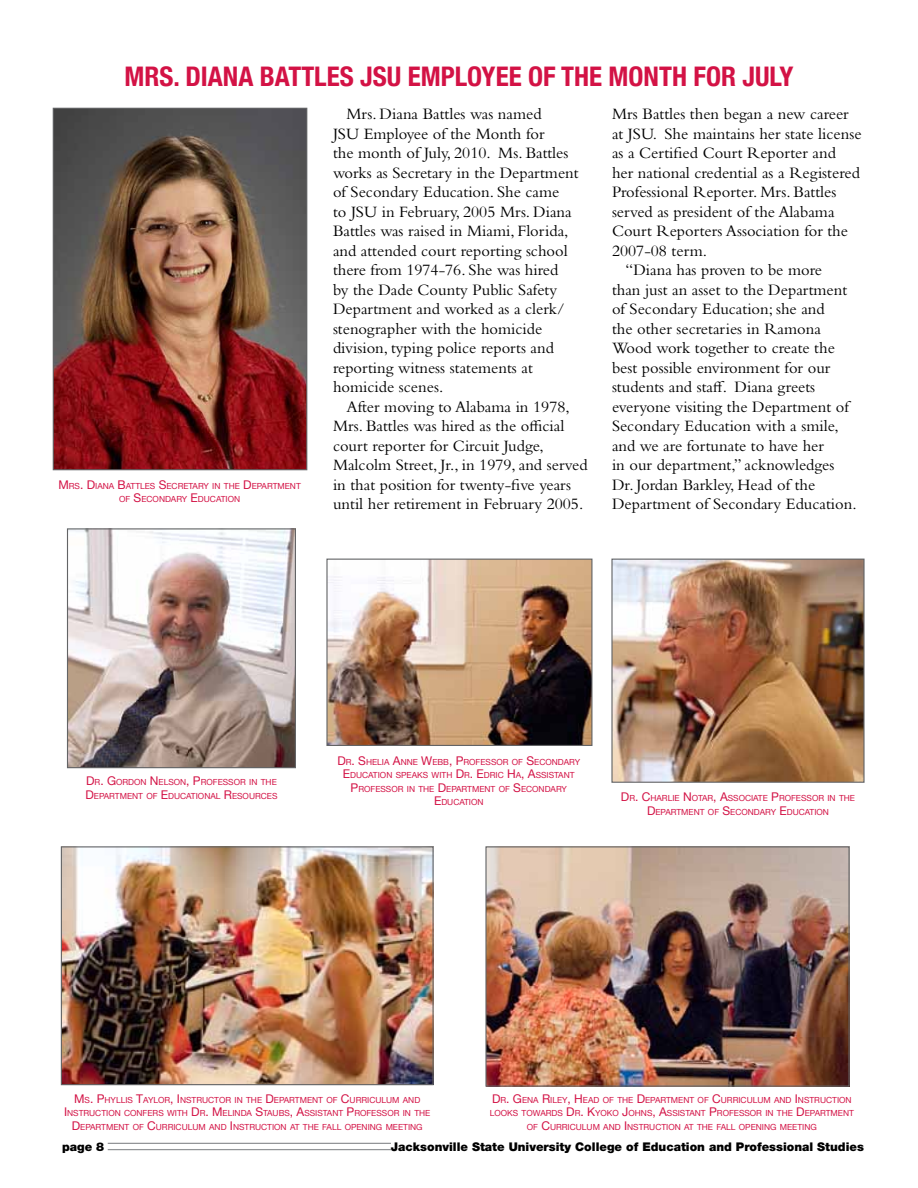
<style>
.page{position:relative;width:918px;height:1188px;background:#fff}
.page>*{position:absolute;margin:0;border:0;box-sizing:border-box;transform-origin:0 0}
.t1{font:700 condensed 27px "Helvetica Neue";color:#d31245}
.t2{font:16.5px/19.5px "Bembo Std";color:#000}
.t3{font:900 12px "Helvetica Neue";color:#000}
.t4{font:8.4px/13.5px "Helvetica Neue";color:#d31245;text-align:center}
.s1{font-size:12px}
</style>
<div class="page">
<hr style="left:108px;top:1143px;width:283px;height:1px;background:#939598">
<hr style="left:108px;top:1149px;width:283px;height:1px;background:#939598">
<img style="left:613px;top:561px;width:250px;height:220px">
<div style="left:611px;top:559px;width:254px;height:224px;border:1px solid #636466"></div>
<img style="left:63px;top:848px;width:369px;height:235px">
<div style="left:61px;top:846px;width:373px;height:239px;border:1px solid #636466"></div>
<img style="left:328px;top:561px;width:262px;height:183px">
<div style="left:326px;top:559px;width:266px;height:187px;border:1px solid #636466"></div>
<img style="left:55px;top:110px;width:250px;height:358px">
<div style="left:53px;top:108px;width:254px;height:362px;border:1px solid #636466"></div>
<img style="left:487px;top:848px;width:361px;height:237px">
<div style="left:485px;top:846px;width:365px;height:241px;border:1px solid #636466"></div>
<img style="left:69px;top:530px;width:225px;height:236px">
<div style="left:67px;top:528px;width:229px;height:240px;border:1px solid #636466"></div>
<h1 class="t1" style="left:124px;top:60px;width:671px">MRS. DIANA BATTLES JSU EMPLOYEE OF THE MONTH FOR JULY</h1>
<p class="t2" style="left:612px;top:104px;width:238px">Mrs Battles then began a new career</p>
<p class="t2" style="left:612px;top:124px;width:251px">at JSU. She maintains her state license</p>
<p class="t2" style="left:612px;top:143px;width:225px">as a Certified Court Reporter and</p>
<p class="t2" style="left:612px;top:163px;width:249px">her national credential as a Registered</p>
<p class="t2" style="left:612px;top:182px;width:226px">Professional Reporter. Mrs. Battles</p>
<p class="t2" style="left:612px;top:202px;width:224px">served as president of the Alabama</p>
<p class="t2" style="left:612px;top:221px;width:238px">Court Reporters Association for the</p>
<p class="t2" style="left:612px;top:241px;width:97px">2007-08 term.</p>
<p class="t2" style="left:625px;top:260px;width:198px">“Diana has proven to be more</p>
<p class="t2" style="left:612px;top:280px;width:237px">than just an asset to the Department</p>
<p class="t2" style="left:612px;top:299px;width:214px">of Secondary Education; she and</p>
<p class="t2" style="left:612px;top:319px;width:210px">the other secretaries in Ramona</p>
<p class="t2" style="left:612px;top:338px;width:224px">Wood work together to create the</p>
<p class="t2" style="left:612px;top:358px;width:220px">best possible environment for our</p>
<p class="t2" style="left:612px;top:377px;width:205px">students and staff. Diana greets</p>
<p class="t2" style="left:612px;top:397px;width:238px">everyone visiting the Department of</p>
<p class="t2" style="left:612px;top:416px;width:228px">Secondary Education with a smile,</p>
<p class="t2" style="left:612px;top:436px;width:214px">and we are fortunate to have her</p>
<p class="t2" style="left:612px;top:455px;width:224px">in our department,” acknowledges</p>
<p class="t2" style="left:612px;top:475px;width:205px">Dr. Jordan Barkley, Head of the</p>
<p class="t2" style="left:612px;top:494px;width:246px">Department of Secondary Education.</p>
<p class="t2" style="left:333px;top:104px;width:247px;text-indent:13px">Mrs. Diana Battles was named<br>JSU Employee of the Month for<br>the month of July, 2010. Ms. Battles works as Secretary in the Department of Secondary Education. She came<br>to JSU in February, 2005 Mrs. Diana<br>Battles was raised in Miami, Florida, and attended court reporting school there from 1974-76. She was hired<br>by the Dade County Public Safety<br>Department and worked as a clerk/ stenographer with the homicide division, typing police reports and reporting witness statements at homicide scenes.</p>
<p class="t2" style="left:333px;top:397px;width:256px;text-indent:13px">After moving to Alabama in 1978, Mrs. Battles was hired as the official court reporter for Circuit Judge, Malcolm Street, Jr., in 1979, and served in that position for twenty-five years until her retirement in February 2005.</p>
<p class="t4" style="left:58px;top:479px;width:244px"><span class="s1">M</span>RS<span class="s1">. D</span>IANA <span class="s1">B</span>ATTLES <span class="s1">S</span>ECRETARY IN THE <span class="s1">D</span>EPARTM ENT<br>OF <span class="s1">S</span>ECONDARY <span class="s1">E</span>DUCATION</p>
<p class="t4" style="left:85px;top:775px;width:194px;text-align:left"><span class="s1">D</span>R<span class="s1">. G</span>ORDON <span class="s1">N</span> ELSON<span class="s1">, P</span>ROFESSOR IN THE<br><span class="s1">D</span>EPARTM ENT OF <span class="s1">E</span>DUCATIONAL <span class="s1">R</span>ESOURCES</p>
<p class="t4" style="left:337px;top:755px;width:244px"><span class="s1">D</span>R<span class="s1">. S</span>HELIA <span class="s1">A</span>NNE <span class="s1">W</span>EBB <span class="s1">, P</span>ROFESSOR OF <span class="s1">S</span>ECONDARY <span class="s1">E</span>DUCATION SPEAKS WITH <span class="s1">D</span>R<span class="s1">. E</span>DRIC <span class="s1">H</span>A<span class="s1">, A</span>SSISTANT <span class="s1">P</span>ROFESSOR IN THE <span class="s1">D</span>EPARTM ENT OF <span class="s1">S</span>ECONDARY <span class="s1">E</span>DUCATION</p>
<p class="t4" style="left:621px;top:791px;width:236px"><span class="s1">D</span>R<span class="s1">. C</span>HARLIE <span class="s1">N</span> OTAR<span class="s1">, A</span>SSOCIATE <span class="s1">P</span> ROFESSOR IN THE<br><span class="s1">D</span>EPARTM ENT OF <span class="s1">S</span>ECONDARY <span class="s1">E</span>DUCATION</p>
<p class="t4" style="left:64px;top:1093px;width:368px"><span class="s1">M</span>S<span class="s1">. P</span>HYLLIS <span class="s1">T</span>AYLOR<span class="s1">, I</span> NSTRUCTOR IN THE <span class="s1">D</span>EPARTM ENT OF <span class="s1">C</span>URRICULUM AND<br><span class="s1">I</span> NSTRUCTION CONFERS WITH <span class="s1">D</span>R<span class="s1">. M</span>ELINDA <span class="s1">S</span>TAUBS<span class="s1">, A</span>SSISTANT <span class="s1">P</span>ROFESSOR IN THE<br><span class="s1">D</span>EPARTM ENT OF <span class="s1">C</span>URRICULUM AND <span class="s1">I</span> NSTRUCTION AT THE FALL OPENING M EETING</p>
<p class="t4" style="left:490px;top:1093px;width:366px"><span class="s1">D</span>R<span class="s1">. G</span>ENA <span class="s1">R</span>ILEY<span class="s1">, H</span> EAD OF THE <span class="s1">D</span>EPARTM ENT OF <span class="s1">C</span>URRICULUM AND <span class="s1">I</span> NSTRUCTION<br>LOOKS TOWARDS <span class="s1">D</span>R<span class="s1">. K</span>YOKO <span class="s1">J</span>OHNS<span class="s1">, A</span>SSISTANT <span class="s1">P</span> ROFESSOR IN THE <span class="s1">D</span>EPARTM ENT<br>OF <span class="s1">C</span>URRICULUM AND <span class="s1">I</span> NSTRUCTION AT THE FALL OPENING M EETING</p>
<p class="t3" style="left:62px;top:1139px;width:44px">page 8</p>
<p class="t3" style="left:391px;top:1139px;width:475px">Jacksonville State University College of Education and Professional Studies</p>
</div>
